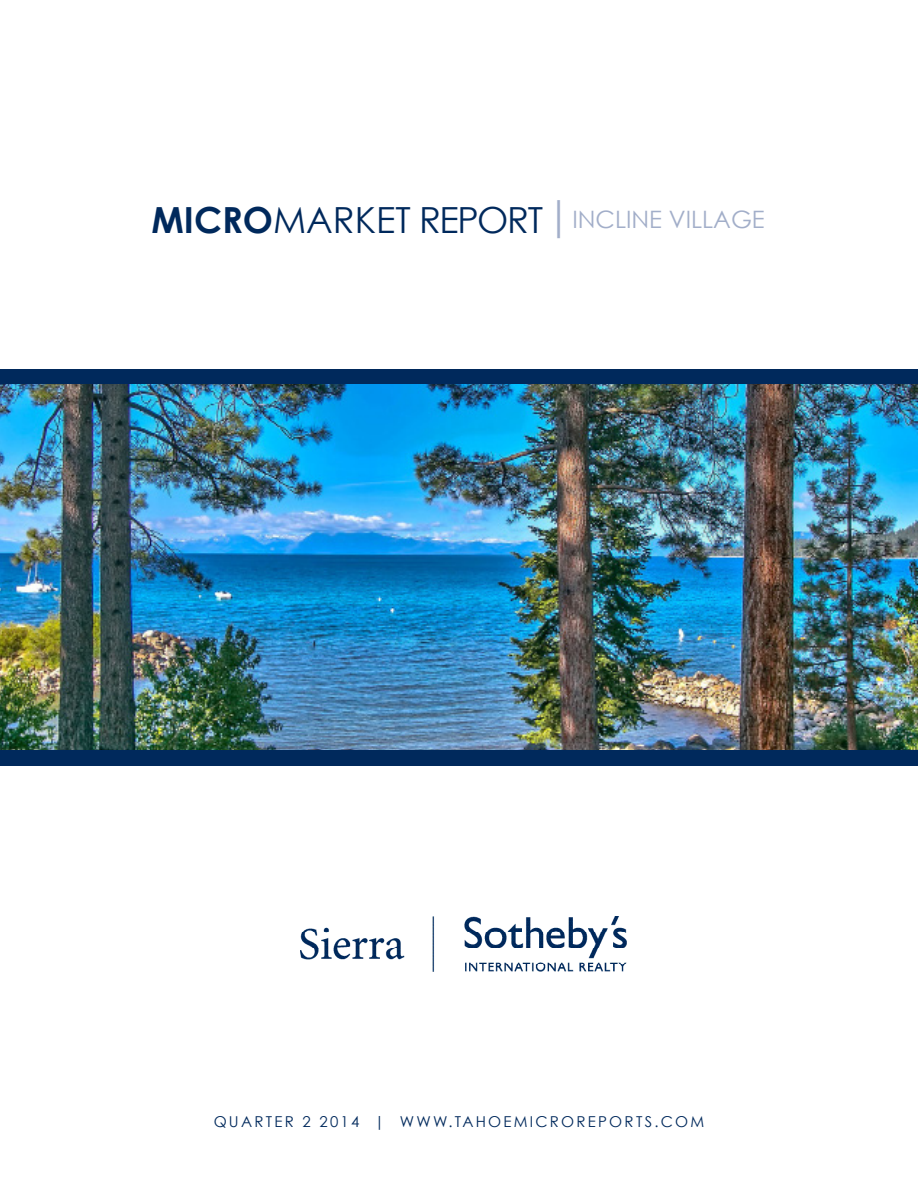
<style>
.page{position:relative;width:918px;height:1188px;background:#fff}
.page>*{position:absolute;margin:0;border:0;box-sizing:border-box;transform-origin:0 0}
.t1{font:700 42px "Times New Roman";color:#a2aec9}
.t2{font:36px "Century Gothic";letter-spacing:-.015em;color:#00295c}
.t3{font:24px "Century Gothic";color:#a2aec9}
.t4{font:15px "Century Gothic";letter-spacing:.15em;color:#00295c}
.s1{font-weight:700}
</style>
<div class="page">
<div style="left:0;top:369px;width:918px;height:397px;background:#00295c"></div>
<img style="left:0;top:385px;width:918px;height:365px">
<img style="left:301px;top:916px;width:325px;height:56px">
<p class="t2" style="left:152px;top:198px;width:393px"><span class="s1">MICRO</span>MARKET REPORT</p>
<p class="t1" style="left:554px;top:186px;width:11px">|</p>
<p class="t3" style="left:572px;top:205px;width:194px">INCLINE VILLAGE</p>
<p class="t4" style="left:214px;top:1113px;width:492px">QUARTER 2 2014 | WWW.TAHOEMICROREPORTS.COM</p>
</div>
